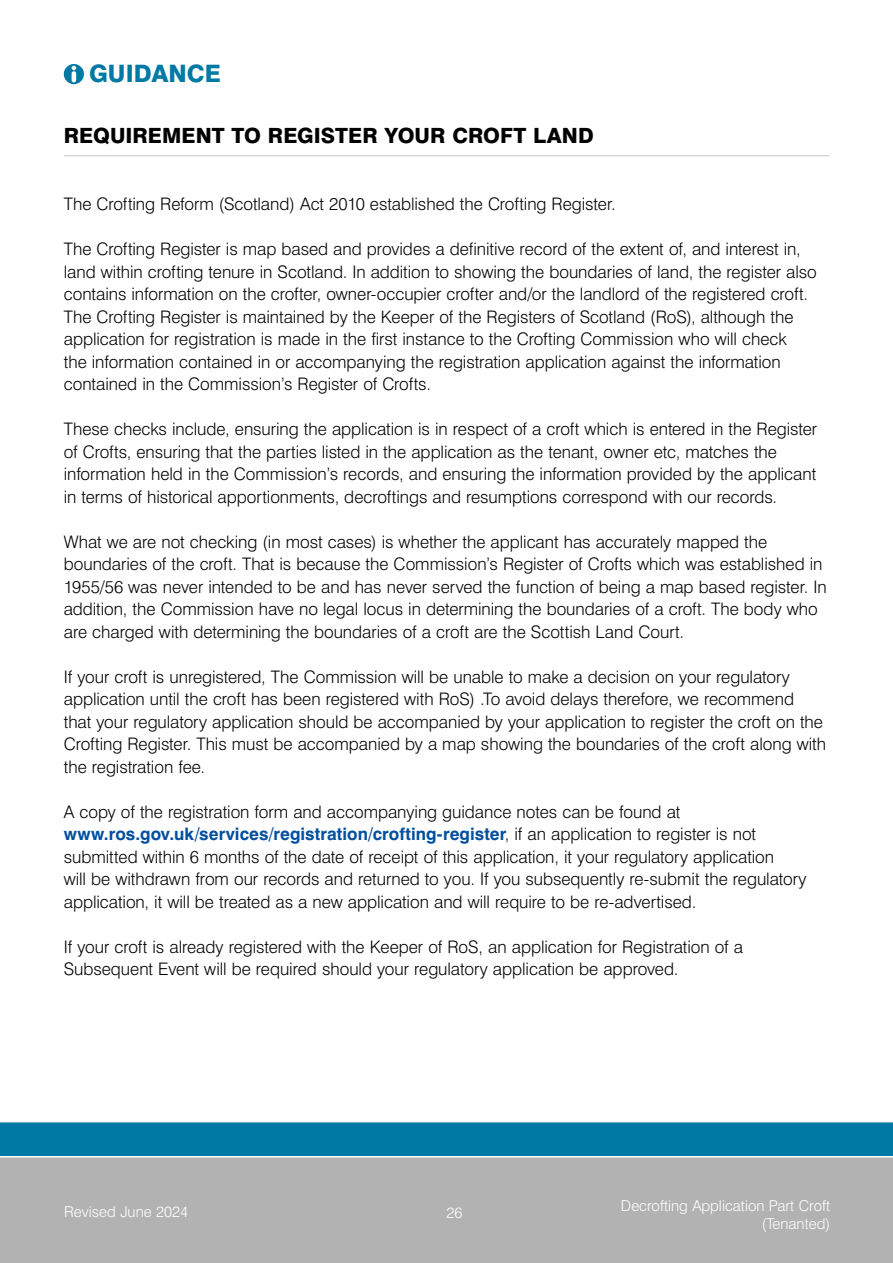
<style>
.page{position:relative;width:893px;height:1263px;background:#fff}
.page>*{position:absolute;margin:0;border:0;box-sizing:border-box;transform-origin:0 0}
.t1{font:800 24px "Swiss 721 BT";color:#007aa5}
.Question{font:800 21px "Swiss 721 BT";color:#000}
.Body{font:300 17.25px/22.5px "Swiss 721 BT";letter-spacing:-.005em;color:#000}
.t2{font:300 15px/18px "Swiss 721 BT";color:#fff;text-align:right}
.s1{font-weight:700;color:#004f9f}
</style>
<div class="page">
<div style="left:0;top:1157px;width:893px;height:106px;background:#b3b2b2"></div>
<div style="left:0;top:1122px;width:893px;height:34px;background:#007aa5"></div>
<svg style="left:64px;top:64px;width:20px;height:20px"></svg>
<svg style="left:72px;top:66px;width:4px;height:16px"></svg>
<hr style="left:64px;top:155px;width:765px;height:1px;background:#c6c6c6">
<h1 class="t1" style="left:89px;top:59px;width:133px">GUIDANCE</h1>
<p class="Question" style="left:64px;top:122px;width:531px">REQUIREMENT TO REGISTER YOUR CROFT LAND</p>
<p class="Body" style="left:64px;top:193px;width:553px">The Crofting Reform (Scotland) Act 2010 established the Crofting Register.</p>
<p class="Body" style="left:64px;top:238px;width:755px">The Crofting Register is map based and provides a definitive record of the extent of, and interest in, land within crofting tenure in Scotland. In addition to showing the boundaries of land, the register also contains information on the crofter, owner-occupier crofter and/or the landlord of the registered croft.<br>The Crofting Register is maintained by the Keeper of the Registers of Scotland (RoS), although the application for registration is made in the first instance to the Crofting Commission who will check<br>the information contained in or accompanying the registration application against the information contained in the Commission’s Register of Crofts.</p>
<p class="Body" style="left:64px;top:418px;width:755px">These checks include, ensuring the application is in respect of a croft which is entered in the Register of Crofts, ensuring that the parties listed in the application as the tenant, owner etc, matches the information held in the Commission’s records, and ensuring the information provided by the applicant in terms of historical apportionments, decroftings and resumptions correspond with our records.</p>
<p class="Body" style="left:64px;top:530px;width:764px">What we are not checking (in most cases) is whether the applicant has accurately mapped the boundaries of the croft. That is because the Commission’s Register of Crofts which was established in 1955/56 was never intended to be and has never served the function of being a map based register. In addition, the Commission have no legal locus in determining the boundaries of a croft. The body who are charged with determining the boundaries of a croft are the Scottish Land Court.</p>
<p class="Body" style="left:64px;top:665px;width:764px">If your croft is unregistered, The Commission will be unable to make a decision on your regulatory application until the croft has been registered with RoS) .To avoid delays therefore, we recommend<br>that your regulatory application should be accompanied by your application to register the croft on the Crofting Register. This must be accompanied by a map showing the boundaries of the croft along with the registration fee.</p>
<p class="Body" style="left:64px;top:800px;width:744px">A copy of the registration form and accompanying guidance notes can be found at <span class="s1">www.ros.gov.uk/services/registration/crofting-register</span>, if an application to register is not submitted within 6 months of the date of receipt of this application, it your regulatory application<br>will be withdrawn from our records and returned to you. If you subsequently re-submit the regulatory application, it will be treated as a new application and will require to be re-advertised.</p>
<p class="Body" style="left:64px;top:935px;width:681px">If your croft is already registered with the Keeper of RoS, an application for Registration of a<br>Subsequent Event will be required should your regulatory application be approved.</p>
<p class="t2" style="left:64px;top:1203px;width:125px">Revised June 2024</p>
<p class="t2" style="left:447px;top:1203px;width:17px">26</p>
<p class="t2" style="left:621px;top:1196px;width:211px">Decrofting Application Part Croft (Tenanted)</p>
</div>
